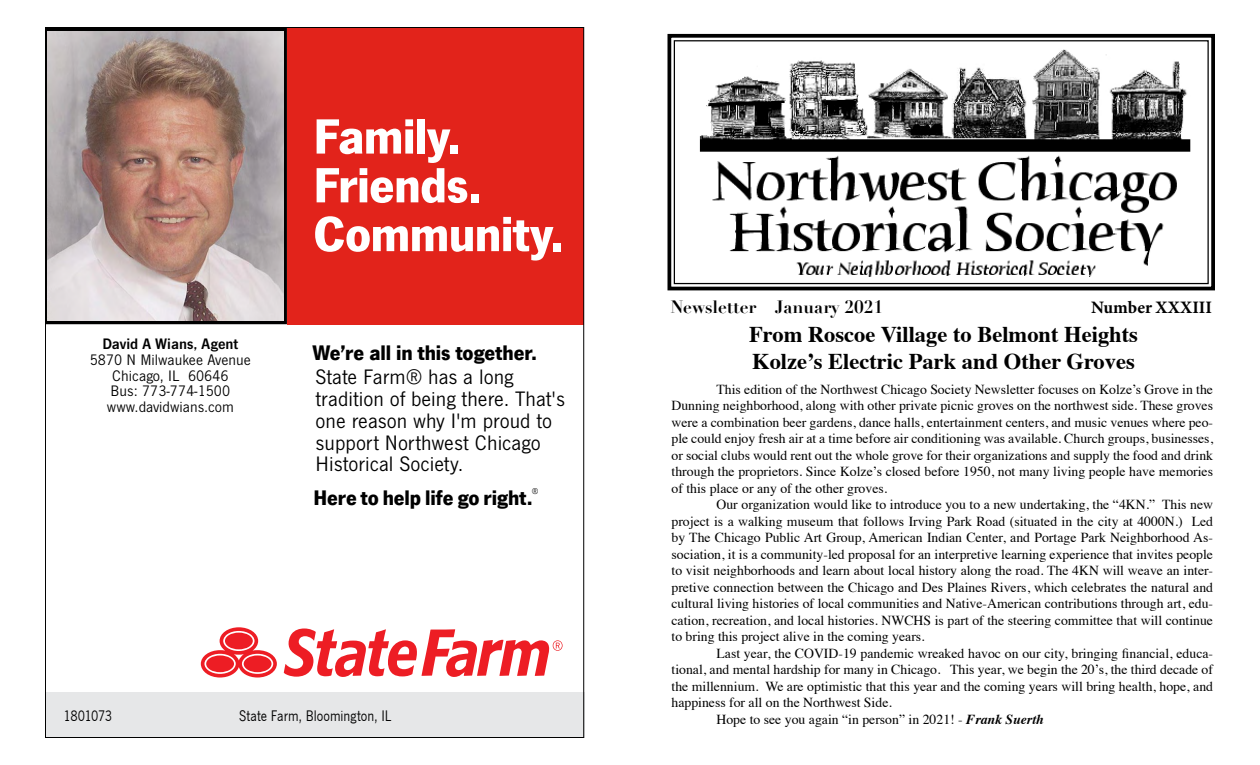
<style>
.page{position:relative;width:1260px;height:765px;background:#fff}
.page>*{position:absolute;margin:0;border:0;box-sizing:border-box;transform-origin:0 0}
.t1{font:700 51.38px/48.8px "SF News Gothic";letter-spacing:-.015em;color:#fff}
.t2{font:700 22.5px/27px "Times";color:#000}
.t3{font:21.75px/21.8px "SF News Gothic";color:#000}
.t4{font:700 21.75px "SF News Gothic";letter-spacing:-.005em;color:#000}
.t5{font:700 17.5px "Didot";color:#000}
.t6{font:700 17.5px "Minion Pro";color:#000}
.t7{font:15.75px/15.8px "SF News Gothic";color:#000;text-align:center}
.t8{font:15.75px "SF News Gothic";color:#000;scale:.9 1}
.t9{font:600 15.75px "SF News Gothic";color:#000}
.t10{font:15.75px "SF News Gothic";letter-spacing:-.03em;color:#000;scale:.9 1}
.t11{font:13.75px/16.5px "Times";color:#000;text-align:justify}
.t12{font:8.75px "SF News Gothic";color:#000}
.s1{font-weight:700;font-style:italic}
</style>
<div class="page">
<svg style="left:667px;top:33px;width:548px;height:258px"></svg>
<div style="left:674px;top:40px;width:535px;height:244px;border:1px solid #000"></div>
<div style="left:45px;top:692px;width:539px;height:46px;background:#e6e7e8"></div>
<div style="left:287px;top:27px;width:297px;height:297px;background:#e2231b"></div>
<svg style="left:201px;top:627px;width:362px;height:51px"></svg>
<svg style="left:45px;top:27px;width:242px;height:297px;background:#100f10"></svg>
<img style="left:47px;top:31px;width:237px;height:289px">
<p class="t9" style="left:102px;top:335px;width:137px">David A Wians, Agent</p>
<p class="t7" style="left:90px;top:352px;width:163px">5870 N Milwaukee Avenue<br>Chicago, IL 60646<br>Bus: 773-774-1500 www.davidwians.com</p>
<h1 class="t1" style="left:313px;top:112px;width:252px">Family.<br>Friends.<br>Community.</h1>
<h3 class="t4" style="left:312px;top:340px;width:226px">We’re all in this together.</h3>
<h3 class="t3" style="left:316px;top:367px;width:251px">State Farm® has a long tradition of being there. That's one reason why I'm proud to support Northwest Chicago<br>Historical Society.</h3>
<h3 class="t4" style="left:313px;top:484px;width:221px">Here to help life go right.</h3>
<p class="t12" style="left:532px;top:486px;width:8px">®</p>
<p class="t10" style="left:64px;top:707px;width:56px">1801073</p>
<p class="t8" style="left:239px;top:707px;width:171px">State Farm, Bloomington, IL</p>
<p class="t5" style="left:670px;top:296px;width:214px">Newsletter – January 2021</p>
<p class="t6" style="left:1091px;top:295px;width:123px">Number XXXIII</p>
<h2 class="t2" style="left:749px;top:318px;width:390px">From Roscoe Village to Belmont Heights<br>Kolze’s Electric Park and Other Groves</h2>
<p class="t11" style="left:672px;top:380px;width:543px;text-indent:45px">This edition of the Northwest Chicago Society Newsletter focuses on Kolze’s Grove in the Dunning neighborhood, along with other private picnic groves on the northwest side. These groves were a combination beer gardens, dance halls, entertainment centers, and music venues where peo&shy;ple could enjoy fresh air at a time before air conditioning was available. Church groups, businesses, or social clubs would rent out the whole grove for their organizations and supply the food and drink through the proprietors. Since Kolze’s closed before 1950, not many living people have memories of this place or any of the other groves.</p>
<p class="t11" style="left:672px;top:495px;width:543px;text-indent:45px">Our organization would like to introduce you to a new undertaking, the “4KN.” This new project is a walking museum that follows Irving Park Road (situated in the city at 4000N.) Led by The Chicago Public Art Group, American Indian Center, and Portage Park Neighborhood As&shy;sociation, it is a community-led proposal for an interpretive learning experience that invites people to visit neighborhoods and learn about local history along the road. The 4KN will weave an inter&shy;pretive connection between the Chicago and Des Plaines Rivers, which celebrates the natural and cultural living histories of local communities and Native-American contributions through art, edu&shy;cation, recreation, and local histories. NWCHS is part of the steering committee that will continue to bring this project alive in the coming years.</p>
<p class="t11" style="left:717px;top:644px;width:498px">Last year, the COVID-19 pandemic wreaked havoc on our city, bringing financial, educa-</p>
<p class="t11" style="left:672px;top:660px;width:543px">tional, and mental hardship for many in Chicago. This year, we begin the 20’s, the third decade of</p>
<p class="t11" style="left:672px;top:677px;width:543px">the millennium. We are optimistic that this year and the coming years will bring health, hope, and</p>
<p class="t11" style="left:672px;top:693px;width:222px">happiness for all on the Northwest Side.</p>
<p class="t11" style="left:717px;top:710px;width:329px">Hope to see you again “in person” in 2021! - <span class="s1">Frank Suerth</span></p>
</div>
